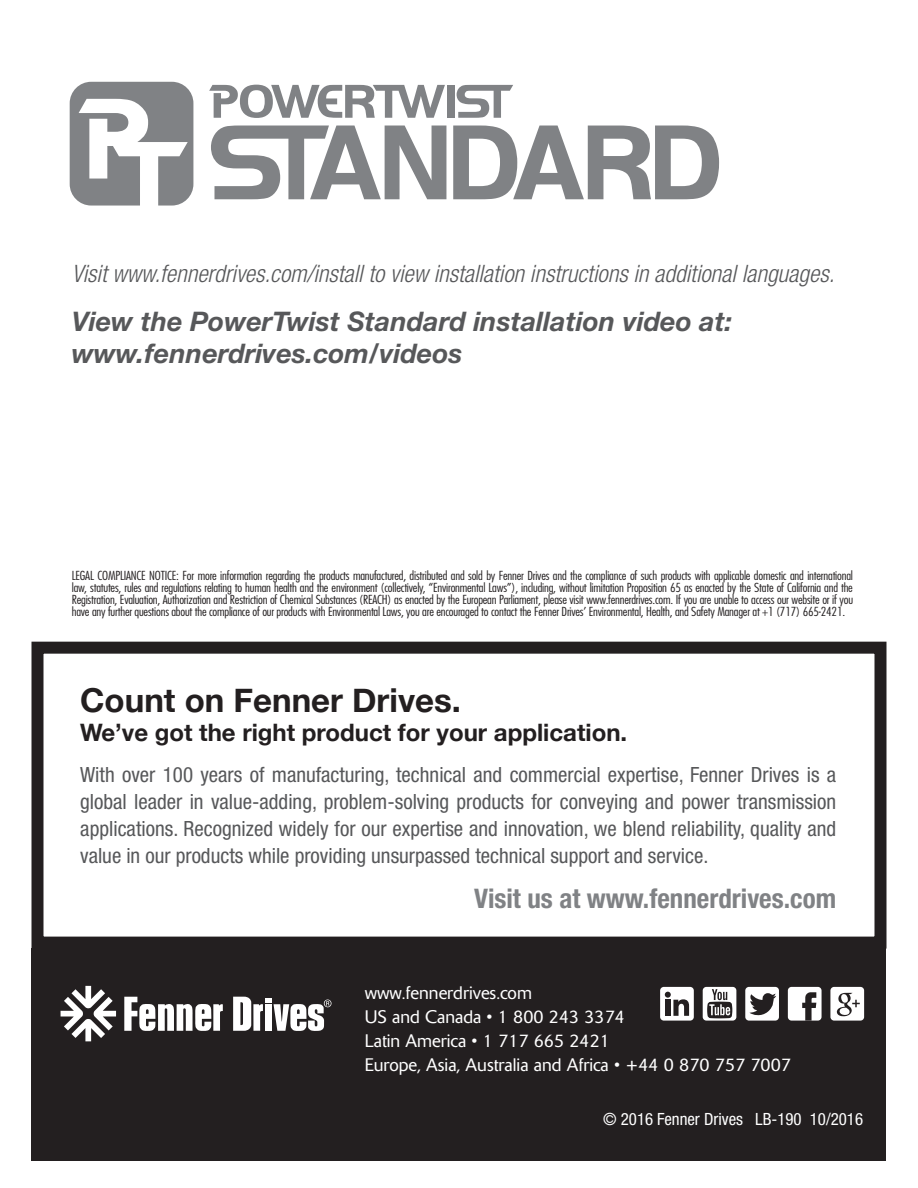
<style>
.page{position:relative;width:918px;height:1188px;background:#fff}
.page>*{position:absolute;margin:0;border:0;box-sizing:border-box;transform-origin:0 0}
.t1{font:700 33px "Helvetica Neue";color:#231f20}
.t2{font:italic 700 27px/32.4px "Helvetica Neue LT Std";color:#57585a}
.t3{font:700 condensed 27px "Helvetica Neue LT Std";color:#808285}
.t4{font:italic 300 condensed 24px "Helvetica Neue LT Std";color:#57585a}
.t5{font:700 24px "Helvetica Neue";color:#231f20}
.t6{font:condensed 21px/27px "Helvetica Neue LT Std";color:#57585a;text-align:justify}
.t7{font:300 18px/24px "Delta BQ";color:#fff}
.t8{font:condensed 16.8px "Helvetica Neue LT Std";color:#fff}
.t9{font:300 condensed 12.3px/12px "Futura Std";letter-spacing:-.015em;color:#231f20;text-align:justify;scale:1.11 1}
</style>
<div class="page">
<div style="left:32px;top:642px;width:854px;height:307px;border:12px solid #231f20"></div>
<div style="left:32px;top:949px;width:854px;height:212px;background:#231f20"></div>
<svg style="left:61px;top:986px;width:55px;height:55px"></svg>
<svg style="left:124px;top:997px;width:99px;height:34px"></svg>
<svg style="left:233px;top:997px;width:99px;height:34px"></svg>
<svg style="left:211px;top:126px;width:235px;height:73px"></svg>
<svg style="left:453px;top:126px;width:266px;height:73px"></svg>
<svg style="left:70px;top:82px;width:123px;height:124px"></svg>
<div style="left:447px;top:85px;width:7px;height:33px;background:#808285"></div>
<svg style="left:457px;top:85px;width:56px;height:33px"></svg>
<svg style="left:209px;top:85px;width:236px;height:33px"></svg>
<div style="left:660px;top:987px;width:34px;height:34px;background:#fff;border-radius:4px"></div>
<svg style="left:665px;top:992px;width:24px;height:24px"></svg>
<div style="left:745px;top:987px;width:34px;height:34px;background:#fff;border-radius:4px"></div>
<svg style="left:749px;top:993px;width:27px;height:23px"></svg>
<div style="left:788px;top:987px;width:34px;height:34px;background:#fff;border-radius:4px"></div>
<svg style="left:802px;top:992px;width:14px;height:29px"></svg>
<div style="left:703px;top:987px;width:33px;height:34px;background:#fff;border-radius:4px"></div>
<div style="left:830px;top:987px;width:34px;height:34px;background:#fff;border-radius:4px"></div>
<svg style="left:836px;top:993px;width:24px;height:23px"></svg>
<svg style="left:707px;top:989px;width:25px;height:29px"></svg>
<h3 class="t4" style="left:72px;top:260px;width:764px">Visit www.fennerdrives.com/install to view installation instructions in additional languages.</h3>
<h2 class="t2" style="left:72px;top:304px;width:662px">View the PowerTwist Standard installation video at: www.fennerdrives.com/videos</h2>
<p class="t9" style="left:72px;top:569px;width:705px">LEGAL COMPLIANCE NOTICE: For more information regarding the products manufactured, distributed and sold by Fenner Drives and the compliance of such products with applicable domestic and international law, statutes, rules and regulations relating to human health and the environment (collectively, “Environmental Laws”), including, without limitation Proposition 65 as enacted by the State of California and the Registration, Evaluation, Authorization and Restriction of Chemical Substances (REACH) as enacted by the European Parliament, please visit www.fennerdrives.com. If you are unable to access our website or if you have any further questions about the compliance of our products with Environmental Laws, you are encouraged to contact the Fenner Drives’ Environmental, Health, and Safety Manager at +1 (717) 665-2421.</p>
<h1 class="t1" style="left:80px;top:675px;width:382px">Count on Fenner Drives.</h1>
<h3 class="t5" style="left:80px;top:714px;width:549px">We’ve got the right product for your application.</h3>
<p class="t6" style="left:80px;top:761px;width:758px">With over 100 years of manufacturing, technical and commercial expertise, Fenner Drives is a global leader in value-adding, problem-solving products for conveying and power transmission applications. Recognized widely for our expertise and innovation, we blend reliability, quality and value in our products while providing unsurpassed technical support and service.</p>
<h2 class="t3" style="left:474px;top:882px;width:364px">Visit us at www.fennerdrives.com</h2>
<h3 class="t7" style="left:365px;top:981px;width:428px">www.fennerdrives.com<br>US and Canada • 1 800 243 3374<br>Latin America • 1 717 665 2421<br>Europe, Asia, Australia and Africa • +44 0 870 757 7007</h3>
<h3 class="t8" style="left:603px;top:1109px;width:261px">© 2016 Fenner Drives LB-190 10/2016</h3>
</div>
